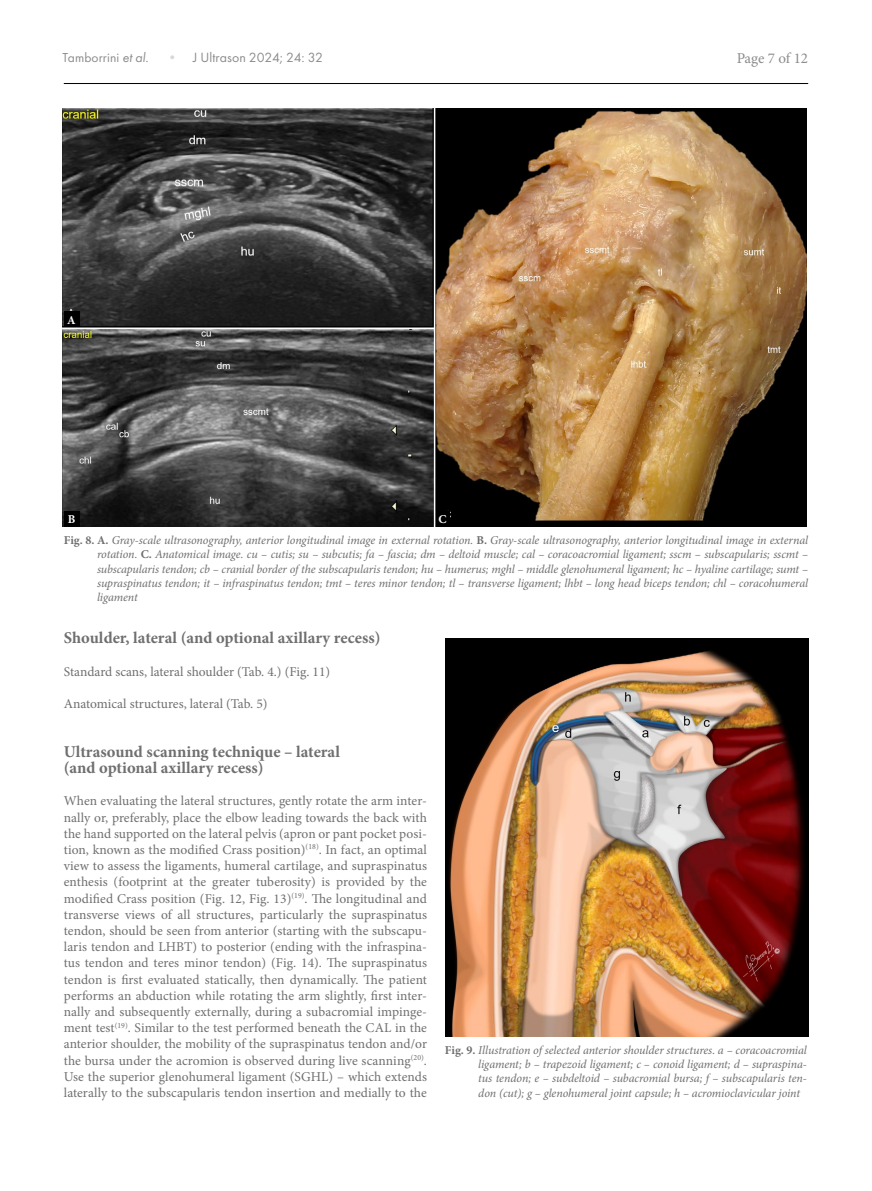
<style>
.page{position:relative;width:872px;height:1191px;background:#fff}
.page>*{position:absolute;margin:0;border:0;box-sizing:border-box;transform-origin:0 0}
.t1{font:700 16.5px/16.2px "Minion Pro";color:#706f6f}
.t2{font:15px "Minion Pro";letter-spacing:-.01em;color:#706f6f}
.t3{font:13.8px "Futura PT";color:#706f6f}
.t4{font:13.5px/16.2px "Minion Pro";color:#706f6f;text-align:justify}
.t5{font:italic 12px/14.4px "Minion Pro";letter-spacing:-.005em;color:#706f6f;text-align:justify}
.t6{font:700 12px "Minion Pro";color:#fff}
.s1{font-size:13.5px}
.s2{font-style:italic}
.s3{color:#cfcece}
.s4{font-weight:700;font-style:normal}
</style>
<div class="page">
<hr style="left:64px;top:83px;width:744px;height:1px;background:#000">
<img style="left:63px;top:108px;width:744px;height:418px">
<img style="left:445px;top:639px;width:363px;height:397px">
<div style="left:435px;top:511px;width:15px;height:15px;background:#000"></div>
<div style="left:64px;top:511px;width:15px;height:15px;background:#000"></div>
<div style="left:64px;top:312px;width:15px;height:15px;background:#000"></div>
<hr style="left:56px;top:327px;width:379px;height:2px;background:#fff">
<hr style="left:434px;top:106px;width:1px;height:422px;background:#fff">
<p class="t3" style="left:63px;top:49px;width:262px"><span class="s1">Tamborrini</span> <span class="s2">et al.</span> <span class="s3">•</span> J Ultrason 2024; 24: 32</p>
<p class="t2" style="left:736px;top:48px;width:73px">Page 7 of 12</p>
<p class="t6" style="left:67px;top:311px;width:10px">A</p>
<p class="t6" style="left:68px;top:511px;width:9px">B</p>
<p class="t6" style="left:438px;top:511px;width:10px">C</p>
<p class="t5" style="left:97px;top:532px;width:712px;text-indent:-33px"><span class="s4">Fig. 8. A.</span> Gray-scale ultrasonography, anterior longitudinal image in external rotation. <span class="s4">B.</span> Gray-scale ultrasonography, anterior longitudinal image in external rotation. <span class="s4">C.</span> Anatomical image. cu – cutis; su – subcutis; fa – fascia; dm – deltoid muscle; cal – coracoacromial ligament; sscm – subscapularis; sscmt – subscapularis tendon; cb – cranial border of the subscapularis tendon; hu – humerus; mghl – middle glenohumeral ligament; hc – hyaline cartilage; sumt – supraspinatus tendon; it – infraspinatus tendon; tmt – teres minor tendon; tl – transverse ligament; lhbt – long head biceps tendon; chl – coracohumeral ligament</p>
<p class="t1" style="left:64px;top:629px;width:318px">Shoulder, lateral (and optional axillary recess)</p>
<p class="t4" style="left:64px;top:663px;width:268px">Standard scans, lateral shoulder (Tab. 4.) (Fig. 11)</p>
<p class="t4" style="left:64px;top:695px;width:205px">Anatomical structures, lateral (Tab. 5)</p>
<p class="t1" style="left:64px;top:743px;width:278px">Ultrasound scanning technique – lateral (and optional axillary recess)</p>
<p class="t4" style="left:64px;top:793px;width:365px">When evaluating the lateral structures, gently rotate the arm inter&shy;nally or, preferably, place the elbow leading towards the back with the hand supported on the lateral pelvis (apron or pant pocket posi&shy;tion, known as the modified Crass position)<sup>(18)</sup>. In fact, an optimal view to assess the ligaments, humeral cartilage, and supraspinatus enthesis (footprint at the greater tuberosity) is provided by the modified Crass position (Fig. 12, Fig. 13)<sup>(19)</sup>. The longitudinal and transverse views of all structures, particularly the supraspinatus tendon, should be seen from anterior (starting with the subscapu&shy;laris tendon and LHBT) to posterior (ending with the infraspina&shy;tus tendon and teres minor tendon) (Fig. 14). The supraspinatus tendon is first evaluated statically, then dynamically. The patient performs an abduction while rotating the arm slightly, first inter&shy;nally and subsequently externally, during a subacromial impinge&shy;ment test<sup>(19)</sup>. Similar to the test performed beneath the CAL in the anterior shoulder, the mobility of the supraspinatus tendon and/or the bursa under the acromion is observed during live scanning<sup>(20)</sup>.<br>Use the superior glenohumeral ligament (SGHL) – which extends laterally to the subscapularis tendon insertion and medially to the</p>
<p class="t5" style="left:478px;top:1042px;width:330px;text-indent:-33px"><span class="s4">Fig. 9.</span> Illustration of selected anterior shoulder structures. a – coracoacromial ligament; b – trapezoid ligament; c – conoid ligament; d – supraspina&shy;tus tendon; e – subdeltoid – subacromial bursa; f – subscapularis ten&shy;don (cut); g – glenohumeral joint capsule; h – acromioclavicular joint</p>
</div>
